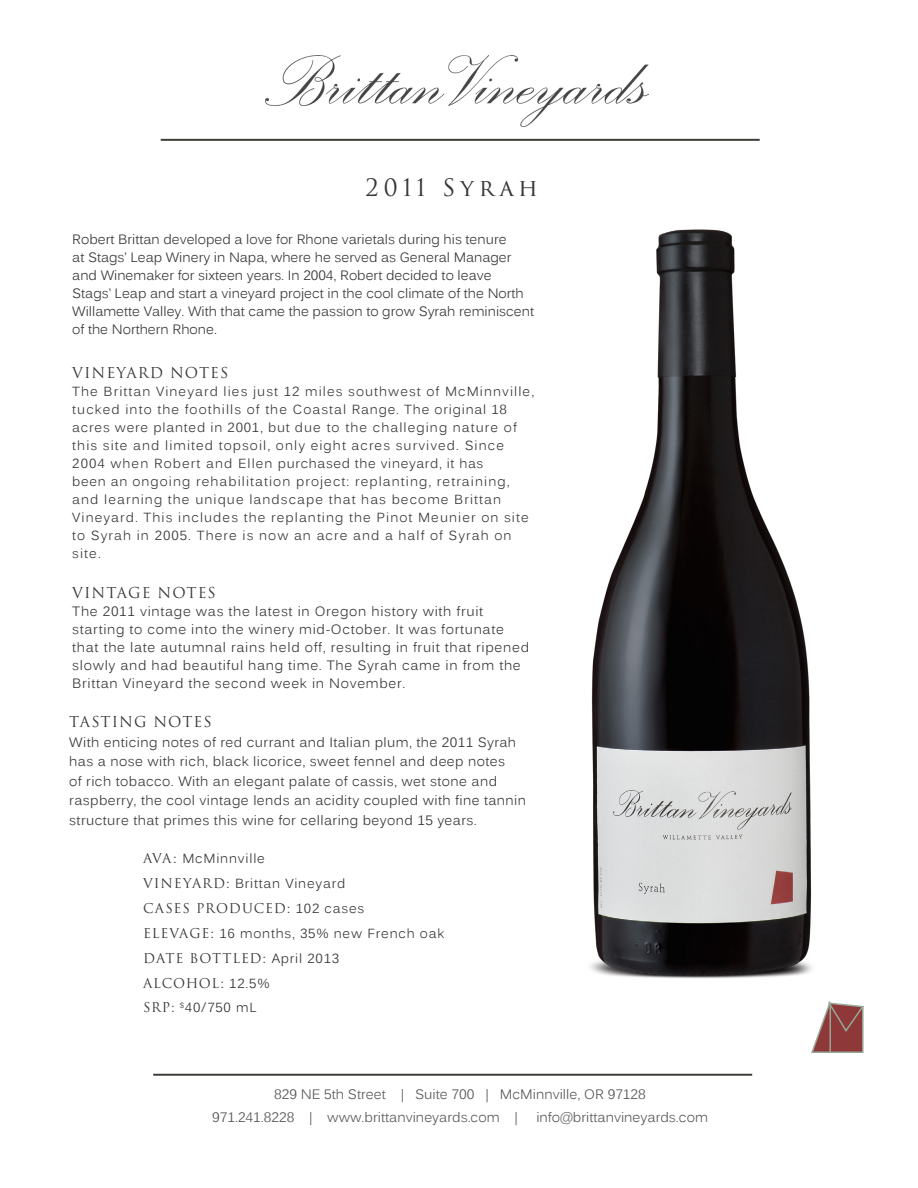
<style>
.page{position:relative;width:918px;height:1188px;background:#fff}
.page>*{position:absolute;margin:0;border:0;box-sizing:border-box;transform-origin:0 0}
.t1{font:23.4px "Trajan Pro 3";letter-spacing:.19em;color:#373739}
.t2{font:14.55px "Trajan Pro 3";letter-spacing:.07em;color:#373739}
.t3{font:13.65px "Kalinga";color:#57585a}
.t4{font:13.5px/18px "Kalinga";color:#373739}
.t5{font:13.5px/19.5px "Kalinga";letter-spacing:.03em;color:#373739}
.t6{font:13.5px/18px "Kalinga";letter-spacing:.05em;color:#373739}
.t7{font:13.2px/18px "Kalinga";letter-spacing:.08em;color:#373739}
.t8{font:13.2px "Kalinga";letter-spacing:.06em;color:#373739}
.t9{font:13.2px "Trajan Pro 3";letter-spacing:.06em;color:#373739}
.s1{font-family:"Trajan Pro 3"}
.s2{font-family:"Kalinga"}
</style>
<div class="page">
<img style="left:590px;top:229px;width:222px;height:749px">
<svg style="left:811px;top:1001px;width:53px;height:52px"></svg>
<hr style="left:161px;top:139px;width:599px;height:2px;background:#393a33">
<hr style="left:153px;top:1074px;width:599px;height:2px;background:#393a33">
<img style="left:266px;top:56px;width:382px;height:71px">
<p class="t1" style="left:366px;top:171px;width:174px">2011 Syrah</p>
<p class="t4" style="left:72px;top:231px;width:463px">Robert Brittan developed a love for Rhone varietals during his tenure<br>at Stags’ Leap Winery in Napa, where he served as General Manager and Winemaker for sixteen years. In 2004, Robert decided to leave<br>Stags’ Leap and start a vineyard project in the cool climate of the North Willamette Valley. With that came the passion to grow Syrah reminiscent of the Northern Rhone.</p>
<p class="t2" style="left:72px;top:363px;width:158px">VINEYARD NOTES</p>
<p class="t7" style="left:72px;top:384px;width:463px">The Brittan Vineyard lies just 12 miles southwest of McMinnville, tucked into the foothills of the Coastal Range. The original 18 acres were planted in 2001, but due to the challeging nature of this site and limited topsoil, only eight acres survived. Since 2004 when Robert and Ellen purchased the vineyard, it has<br>been an ongoing rehabilitation project: replanting, retraining, and learning the unique landscape that has become Brittan Vineyard. This includes the replanting the Pinot Meunier on site to Syrah in 2005. There is now an acre and a half of Syrah on site.</p>
<p class="t2" style="left:72px;top:583px;width:145px">VINTAGE NOTES</p>
<p class="t6" style="left:72px;top:604px;width:458px">The 2011 vintage was the latest in Oregon history with fruit starting to come into the winery mid-October. It was fortunate that the late autumnal rains held off, resulting in fruit that ripened slowly and had beautiful hang time. The Syrah came in from the Brittan Vineyard the second week in November.</p>
<p class="t2" style="left:69px;top:712px;width:144px">TASTING NOTES</p>
<p class="t5" style="left:69px;top:733px;width:458px">With enticing notes of red currant and Italian plum, the 2011 Syrah has a nose with rich, black licorice, sweet fennel and deep notes<br>of rich tobacco. With an elegant palate of cassis, wet stone and raspberry, the cool vintage lends an acidity coupled with fine tannin structure that primes this wine for cellaring beyond 15 years.</p>
<p class="t8" style="left:143px;top:850px;width:123px"><span class="s1">AVA:</span> McMinnville</p>
<p class="t8" style="left:143px;top:875px;width:204px"><span class="s1">VINEYARD:</span> Brittan Vineyard</p>
<p class="t9" style="left:143px;top:899px;width:223px">CASES PRODUCED: <span class="s2">102 cases</span></p>
<p class="t8" style="left:143px;top:925px;width:303px"><span class="s1">ELEVAGE:</span> 16 months, 35% new French oak</p>
<p class="t9" style="left:143px;top:949px;width:197px">DATE BOTTLED: <span class="s2">April 2013</span></p>
<p class="t9" style="left:143px;top:974px;width:128px">ALCOHOL: <span class="s2">12.5%</span></p>
<p class="t7" style="left:143px;top:1000px;width:115px"><span class="s1">SRP:</span> <sup>$</sup>40/750 mL</p>
<p class="t3" style="left:274px;top:1085px;width:373px">829 NE 5th Street | Suite 700 | McMinnville, OR 97128</p>
<p class="t3" style="left:212px;top:1109px;width:307px">971.241.8228 | www.brittanvineyards.com |</p>
<p class="t3" style="left:536px;top:1109px;width:173px">info@brittanvineyards.com</p>
</div>
